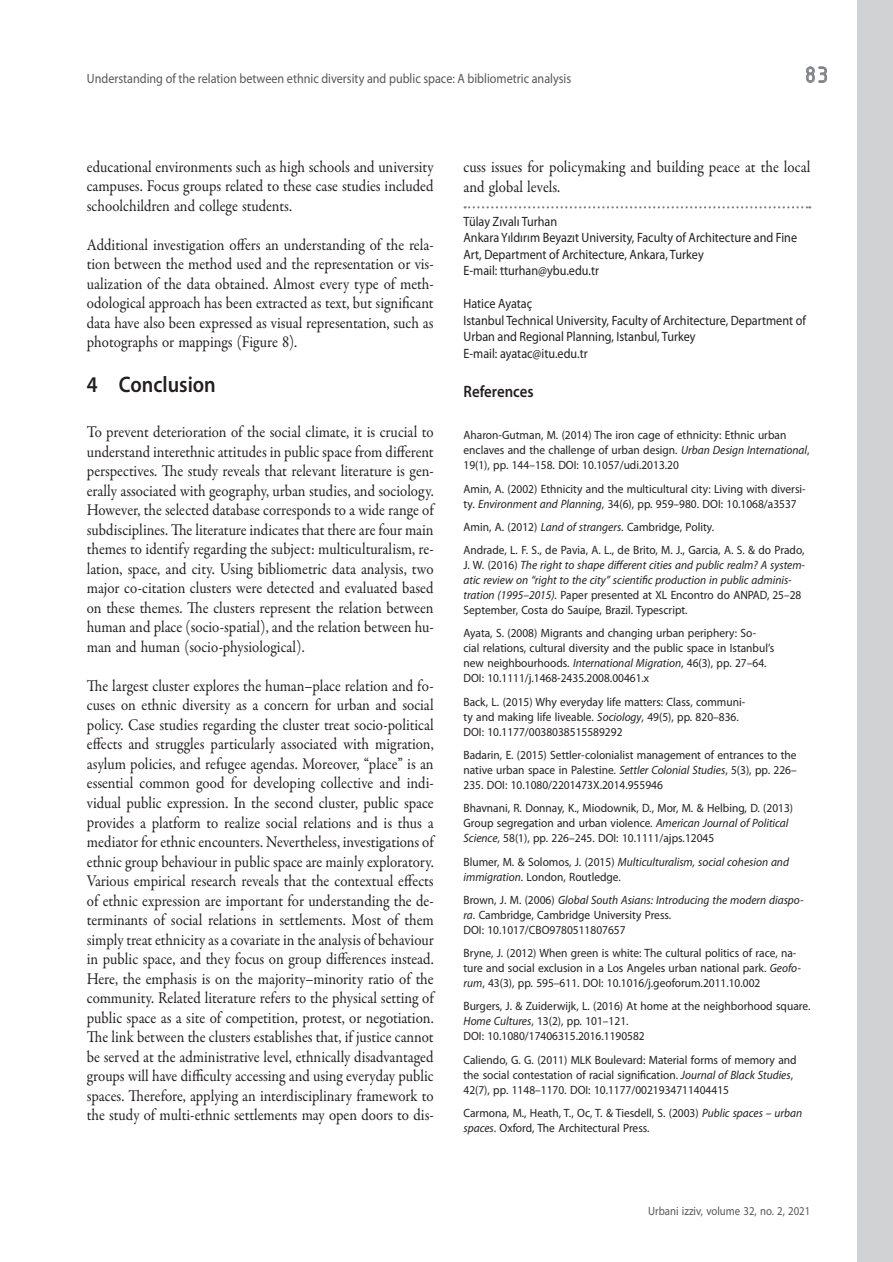
<style>
.page{position:relative;width:893px;height:1262px;background:#fff}
.page>*{position:absolute;margin:0;border:0;box-sizing:border-box;transform-origin:0 0}
.t1{font:24px "ISOCTEUR";color:#808285}
.t2{font:600 22.5px "Myriad Pro";color:#231f20;scale:.9 1}
.t3{font:16.5px/19.5px "Garamond Premr Pro";color:#231f20;text-align:justify;scale:.9 1}
.t4{font:600 16.5px "Myriad Pro";color:#231f20;scale:.9 1}
.t5{font:13.5px/16.5px "Myriad Pro";color:#231f20;scale:.9 1}
.t6{font:13.5px "Myriad Pro";color:#57585a;scale:.9 1}
.t7{font:12px/15px "Myriad Pro";color:#231f20;scale:.95 1}
.t8{font:italic 12px/15px "Myriad Pro";color:#231f20;scale:.95 1}
.t9{font:12px "Myriad Pro";color:#57585a;scale:.9 1}
.s1{font-style:italic}
.s2{font-style:normal}
</style>
<div class="page">
<svg style="left:806px;top:66px;width:21px;height:17px"></svg>
<div style="left:856px;top:0;width:36px;height:1261px;background:#d1d2d4"></div>
<svg style="left:464px;top:206px;width:345px;height:2px"></svg>
<p class="t6" style="left:87px;top:71px;width:539px">Understanding of the relation between ethnic diversity and public space: A bibliometric analysis</p>
<h1 class="t1" style="left:801px;top:59px;width:31px">83</h1>
<p class="t3" style="left:87px;top:157px;width:387px">educational environments such as high schools and university campuses. Focus groups related to these case studies included schoolchildren and college students.</p>
<p class="t3" style="left:87px;top:235px;width:387px">Additional investigation offers an understanding of the rela&shy;tion between the method used and the representation or vis&shy;ualization of the data obtained. Almost every type of meth&shy;odological approach has been extracted as text, but significant data have also been expressed as visual representation, such as photographs or mappings (Figure 8).</p>
<h2 class="t2" style="left:87px;top:370px;width:145px">4 Conclusion</h2>
<p class="t3" style="left:87px;top:423px;width:387px">To prevent deterioration of the social climate, it is crucial to understand interethnic attitudes in public space from different perspectives. The study reveals that relevant literature is gen&shy;erally associated with geography, urban studies, and sociology.<br>However, the selected database corresponds to a wide range of subdisciplines. The literature indicates that there are four main themes to identify regarding the subject: multiculturalism, re&shy;lation, space, and city. Using bibliometric data analysis, two major co-citation clusters were detected and evaluated based on these themes. The clusters represent the relation between human and place (socio-spatial), and the relation between hu&shy;man and human (socio-physiological).</p>
<p class="t3" style="left:87px;top:676px;width:387px">The largest cluster explores the human–place relation and fo&shy;cuses on ethnic diversity as a concern for urban and social policy. Case studies regarding the cluster treat socio-political effects and struggles particularly associated with migration, asylum policies, and refugee agendas. Moreover, “place” is an essential common good for developing collective and indi&shy;vidual public expression. In the second cluster, public space provides a platform to realize social relations and is thus a mediator for ethnic encounters. Nevertheless, investigations of ethnic group behaviour in public space are mainly exploratory.<br>Various empirical research reveals that the contextual effects of ethnic expression are important for understanding the de&shy;terminants of social relations in settlements. Most of them simply treat ethnicity as a covariate in the analysis of behaviour in public space, and they focus on group differences instead.<br>Here, the emphasis is on the majority–minority ratio of the community. Related literature refers to the physical setting of public space as a site of competition, protest, or negotiation.<br>The link between the clusters establishes that, if justice cannot be served at the administrative level, ethnically disadvantaged groups will have difficulty accessing and using everyday public spaces. Therefore, applying an interdisciplinary framework to the study of multi-ethnic settlements may open doors to dis-</p>
<p class="t3" style="left:463px;top:158px;width:387px">cuss issues for policymaking and building peace at the local and global levels.</p>
<p class="t5" style="left:463px;top:213px;width:372px">Tülay Zıvalı Turhan<br>Ankara Yıldırım Beyazıt University, Faculty of Architecture and Fine Art, Department of Architecture, Ankara, Turkey<br>E-mail: tturhan@ybu.edu.tr</p>
<p class="t5" style="left:463px;top:295px;width:382px">Hatice Ayataç<br>Istanbul Technical University, Faculty of Architecture, Department of Urban and Regional Planning, Istanbul, Turkey<br>E-mail: ayatac@itu.edu.tr</p>
<p class="t4" style="left:463px;top:380px;width:79px">References</p>
<p class="t7" style="left:463px;top:428px;width:365px">Aharon-Gutman, M. (2014) The iron cage of ethnicity: Ethnic urban enclaves and the challenge of urban design. <span class="s1">Urban Design International</span>,<br>19(1), pp. 144–158. DOI: 10.1057/udi.2013.20</p>
<p class="t7" style="left:463px;top:481px;width:361px">Amin, A. (2002) Ethnicity and the multicultural city: Living with diversi&shy;ty. <span class="s1">Environment and Planning</span>, 34(6), pp. 959–980. DOI: 10.1068/a3537</p>
<p class="t7" style="left:463px;top:515px;width:360px;line-height:23.2px">Amin, A. (2012) <span class="s1">Land of strangers</span>. Cambridge, Polity.<br>Andrade, L. F. S., de Pavia, A. L., de Brito, M. J., Garcia, A. S. &amp; do Prado,</p>
<p class="t8" style="left:463px;top:558px;width:361px"><span class="s2">J. W. (2016)</span> The right to shape different cities and public realm? A system&shy;atic review on “right to the city” scientific production in public adminis&shy;tration (1995–2015). <span class="s2">Paper presented at XL Encontro do ANPAD, 25–28<br>September, Costa do Sauípe, Brazil. Typescript.</span></p>
<p class="t7" style="left:463px;top:626px;width:328px">Ayata, S. (2008) Migrants and changing urban periphery: So&shy;cial relations, cultural diversity and the public space in Istanbul’s new neighbourhoods. <span class="s1">International Migration</span>, 46(3), pp. 27–64.<br>DOI: 10.1111/j.1468-2435.2008.00461.x</p>
<p class="t7" style="left:463px;top:694px;width:298px">Back, L. (2015) Why everyday life matters: Class, communi&shy;ty and making life liveable. <span class="s1">Sociology</span>, 49(5), pp. 820–836.<br>DOI: 10.1177/0038038515589292</p>
<p class="t7" style="left:463px;top:747px;width:352px;text-align:justify">Badarin, E. (2015) Settler-colonialist management of entrances to the native urban space in Palestine. <span class="s1">Settler Colonial Studies</span>, 5(3), pp. 226– 235. DOI: 10.1080/2201473X.2014.955946</p>
<p class="t7" style="left:463px;top:801px;width:348px">Bhavnani, R. Donnay, K., Miodownik, D., Mor, M. &amp; Helbing, D. (2013)<br>Group segregation and urban violence. <span class="s1">American Journal of Political<br>Science</span>, 58(1), pp. 226–245. DOI: 10.1111/ajps.12045</p>
<p class="t8" style="left:463px;top:854px;width:344px"><span class="s2">Blumer, M. &amp; Solomos, J. (2015)</span> Multiculturalism, social cohesion and immigration<span class="s2">. London, Routledge.</span></p>
<p class="t7" style="left:463px;top:892px;width:359px">Brown, J. M. (2006) <span class="s1">Global South Asians: Introducing the modern diaspo&shy;ra</span>. Cambridge, Cambridge University Press.<br>DOI: 10.1017/CBO9780511807657</p>
<p class="t7" style="left:463px;top:945px;width:356px">Bryne, J. (2012) When green is white: The cultural politics of race, na&shy;ture and social exclusion in a Los Angeles urban national park. <span class="s1">Geofo&shy;rum</span>, 43(3), pp. 595–611. DOI: 10.1016/j.geoforum.2011.10.002</p>
<p class="t7" style="left:463px;top:999px;width:366px">Burgers, J. &amp; Zuiderwijk, L. (2016) At home at the neighborhood square.<br><span class="s1">Home Cultures</span>, 13(2), pp. 101–121.<br>DOI: 10.1080/17406315.2016.1190582</p>
<p class="t7" style="left:463px;top:1052px;width:352px">Caliendo, G. G. (2011) MLK Boulevard: Material forms of memory and the social contestation of racial signification. <span class="s1">Journal of Black Studies</span>,<br>42(7), pp. 1148–1170. DOI: 10.1177/0021934711404415</p>
<p class="t7" style="left:463px;top:1105px;width:358px">Carmona, M., Heath, T., Oc, T. &amp; Tiesdell, S. (2003) <span class="s1">Public spaces – urban spaces</span>. Oxford, The Architectural Press.</p>
<p class="t9" style="left:648px;top:1204px;width:182px">Urbani izziv, volume 32, no. 2, 2021</p>
</div>
